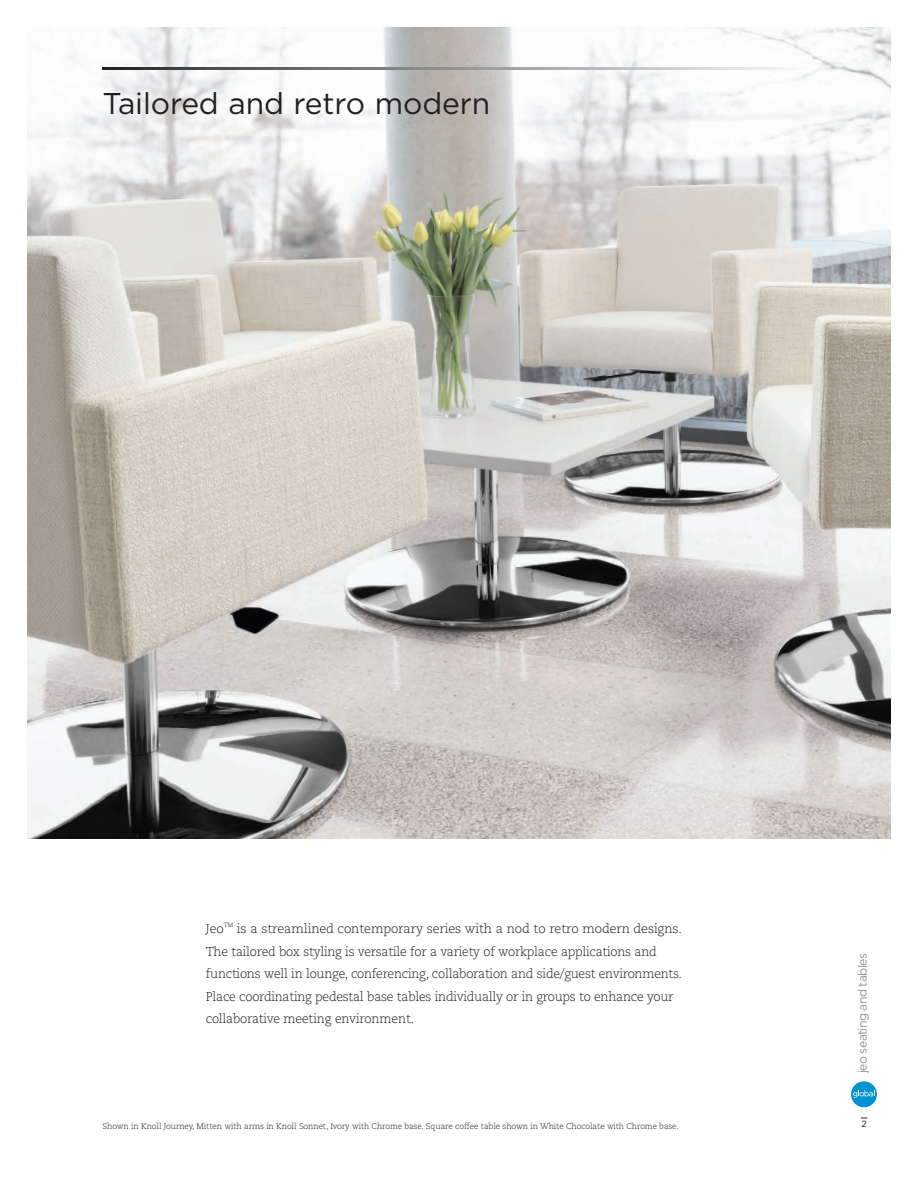
<style>
.page{position:relative;width:918px;height:1188px;background:#fff}
.page>*{position:absolute;margin:0;border:0;box-sizing:border-box;transform-origin:0 0}
.t1{font:30px "Gotham";letter-spacing:-.005em;color:#231f20}
.t2{font:300 12.75px/22.5px "Caecilia LT Std";letter-spacing:-.02em;color:#231f20}
.t3{font:12.3px "Gotham";letter-spacing:-.05em;color:#939598}
.t4{font:9px "Gotham";color:#231f20}
.t5{font:300 8.25px "Caecilia LT Std";letter-spacing:-.015em;color:#231f20}
.t6{font:300 6.15px "Caecilia LT Std";color:#231f20}
</style>
<div class="page">
<img style="left:27px;top:27px;width:864px;height:811px">
<svg style="left:103px;top:68px;width:712px;height:1px"></svg>
<div style="left:851px;top:1081px;width:26px;height:26px;background:#0092d1;border-radius:50%"></div>
<svg style="left:853px;top:1090px;width:22px;height:8px"></svg>
<h1 class="t1" style="left:103px;top:84px;width:389px">Tailored and retro modern</h1>
<p class="t2" style="left:206px;top:918px;width:19px">Jeo</p>
<p class="t6" style="left:224px;top:922px;width:11px">TM</p>
<p class="t2" style="left:206px;top:918px;width:478px;text-indent:31px">is a streamlined contemporary series with a nod to retro modern designs.<br>The tailored box styling is versatile for a variety of workplace applications and functions well in lounge, conferencing, collaboration and side/guest environments.<br>Place coordinating pedestal base tables individually or in groups to enhance your collaborative meeting environment.</p>
<p class="t5" style="left:103px;top:1121px;width:578px">Shown in Knoll Journey, Mitten with arms in Knoll Sonnet, Ivory with Chrome base. Square coffee table shown in White Chocolate with Chrome base.</p>
<p class="t3" style="left:854px;top:1073px;width:122px;rotate:-90deg">jeo seating and tables</p>
<p class="t4" style="left:861px;top:1119px;width:7px">2</p>
</div>
